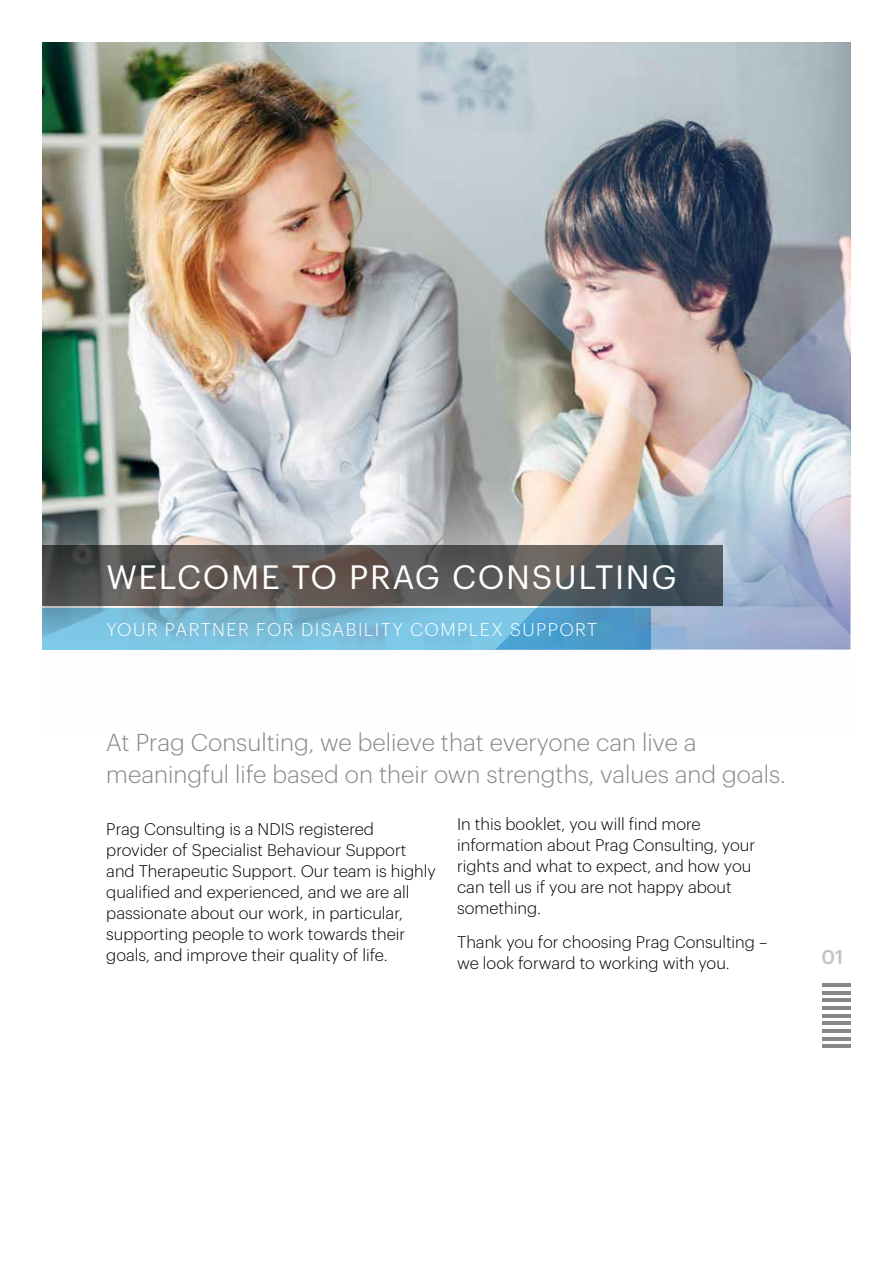
<style>
.page{position:relative;width:893px;height:1263px;background:#fff}
.page>*{position:absolute;margin:0;border:0;box-sizing:border-box;transform-origin:0 0}
.t1{font:33px "Graphik";letter-spacing:.05em;color:#fff}
.t2{font:300 24px/31.5px "Graphik";color:#87878a}
.t3{font:500 19.5px "Graphik";color:#c3c3c5}
.t4{font:300 18px "Graphik";letter-spacing:.08em;color:#fff}
.t5{font:300 16.5px/21px "Graphik";color:#000}
</style>
<div class="page">
<img style="left:43px;top:43px;width:807px;height:607px">
<hr style="left:821px;top:983px;width:29px;height:4px;background:#87878a">
<hr style="left:821px;top:991px;width:29px;height:3px;background:#87878a">
<hr style="left:821px;top:999px;width:29px;height:3px;background:#87878a">
<hr style="left:821px;top:1006px;width:29px;height:4px;background:#87878a">
<hr style="left:821px;top:1014px;width:29px;height:3px;background:#87878a">
<hr style="left:821px;top:1022px;width:29px;height:3px;background:#87878a">
<hr style="left:821px;top:1029px;width:29px;height:4px;background:#87878a">
<hr style="left:821px;top:1037px;width:29px;height:3px;background:#87878a">
<hr style="left:821px;top:1044px;width:29px;height:4px;background:#87878a">
<img style="left:265px;top:43px;width:585px;height:565px">
<img style="left:495px;top:288px;width:355px;height:361px">
<svg style="left:43px;top:545px;width:680px;height:61px;background:#575656"></svg>
<svg style="left:43px;top:608px;width:608px;height:41px;background:#6fb6d7"></svg>
<h1 class="t1" style="left:106px;top:553px;width:572px">WELCOME TO PRAG CONSULTING</h1>
<p class="t4" style="left:106px;top:616px;width:492px">YOUR PARTNER FOR DISABILITY COMPLEX SUPPORT</p>
<h2 class="t2" style="left:106px;top:725px;width:681px">At Prag Consulting, we believe that everyone can live a meaningful life based on their own strengths, values and goals.</h2>
<p class="t5" style="left:106px;top:817px;width:331px">Prag Consulting is a NDIS registered provider of Specialist Behaviour Support and Therapeutic Support. Our team is highly qualified and experienced, and we are all passionate about our work, in particular, supporting people to work towards their goals, and improve their quality of life.</p>
<p class="t5" style="left:457px;top:812px;width:299px">In this booklet, you will find more information about Prag Consulting, your rights and what to expect, and how you can tell us if you are not happy about something.</p>
<p class="t5" style="left:457px;top:930px;width:312px">Thank you for choosing Prag Consulting – we look forward to working with you.</p>
<p class="t3" style="left:821px;top:942px;width:23px">01</p>
</div>
